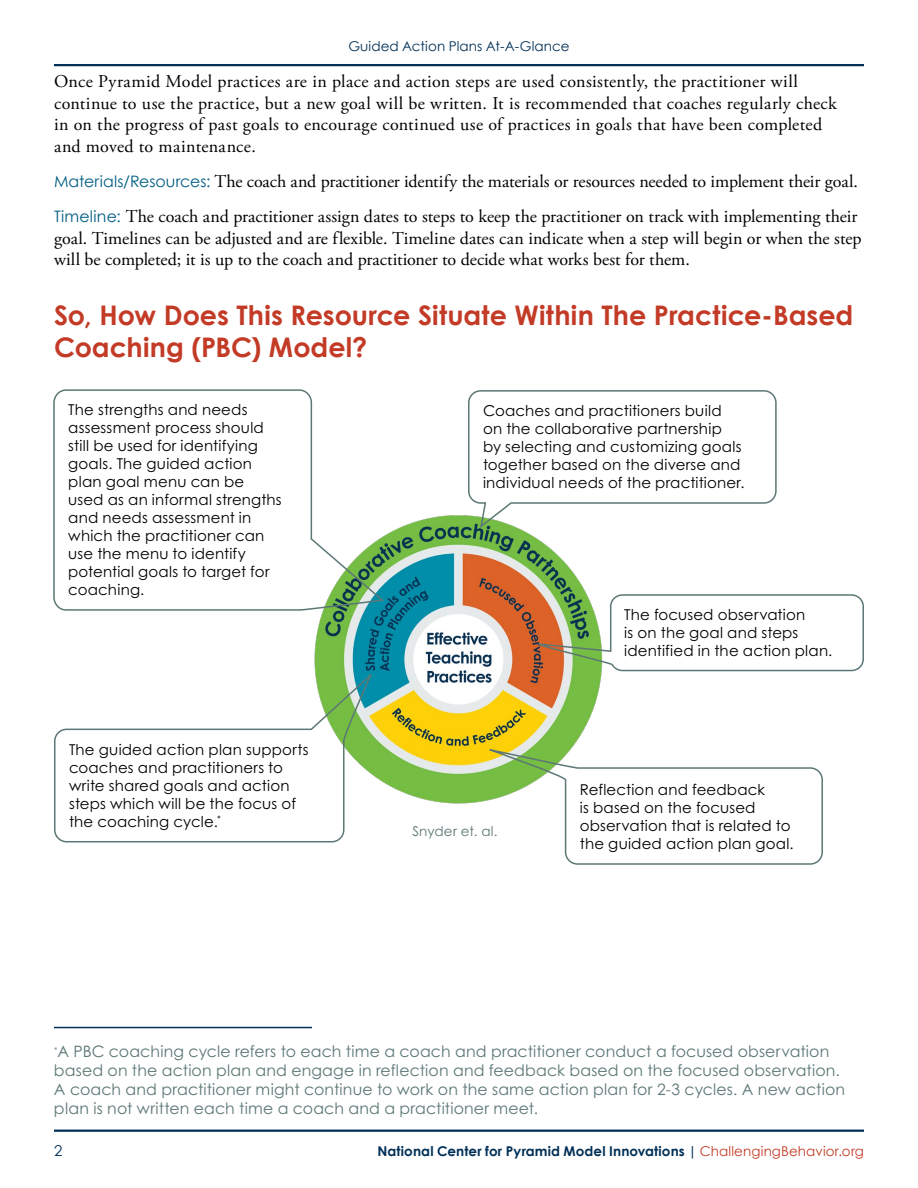
<style>
.page{position:relative;width:918px;height:1188px;background:#fff}
.page>*{position:absolute;margin:0;border:0;box-sizing:border-box;transform-origin:0 0}
.Heading_2{font:700 27px/32.4px "Century Gothic";color:#c33b26}
.Paragraph{font:18px/21.6px "Adobe Garamond Pro";letter-spacing:.005em;color:#000}
.Pub_date{font:15.75px/18.9px "Century Gothic Pro";letter-spacing:.01em;color:#5c7775}
.Pub_date-2{font:15px/18px "Century Gothic Pro";letter-spacing:.01em;color:#000}
.t1{font:15px "Century Gothic";color:#003057}
.t2{font:700 13.5px "Century Gothic";letter-spacing:.01em;color:#003057}
.t3{font:13.5px "Century Gothic";letter-spacing:.01em;color:#003057}
.Pub_date-3{font:13.5px "Century Gothic Pro";letter-spacing:.01em;color:#5c7775}
.s1{font-family:"Century Gothic";font-size:15.75px;color:#005d83}
.s2{font-weight:400;color:#c33b26}
</style>
<div class="page">
<hr style="left:54px;top:64px;width:810px;height:2px;background:#003057">
<hr style="left:54px;top:1130px;width:810px;height:2px;background:#003057">
<img style="left:314px;top:515px;width:288px;height:289px">
<svg style="left:53px;top:389px;width:331px;height:222px"></svg>
<svg style="left:467px;top:390px;width:310px;height:140px"></svg>
<svg style="left:538px;top:593px;width:326px;height:79px"></svg>
<svg style="left:488px;top:750px;width:335px;height:115px"></svg>
<svg style="left:54px;top:671px;width:318px;height:172px"></svg>
<hr style="left:54px;top:1027px;width:258px;height:1px;background:#003057">
<p class="t3" style="left:348px;top:36px;width:223px">Guided Action Plans At-A-Glance</p>
<p class="Paragraph" style="left:54px;top:71px;width:784px">Once Pyramid Model practices are in place and action steps are used consistently, the practitioner will continue to use the practice, but a new goal will be written. It is recommended that coaches regularly check in on the progress of past goals to encourage continued use of practices in goals that have been completed and moved to maintenance.</p>
<p class="Paragraph" style="left:54px;top:171px;width:805px"><span class="s1">Materials/Resources:</span> The coach and practitioner identify the materials or resources needed to implement their goal.</p>
<p class="Paragraph" style="left:54px;top:206px;width:809px"><span class="s1">Timeline:</span> The coach and practitioner assign dates to steps to keep the practitioner on track with implementing their goal. Timelines can be adjusted and are flexible. Timeline dates can indicate when a step will begin or when the step will be completed; it is up to the coach and practitioner to decide what works best for them.</p>
<h2 class="Heading_2" style="left:54px;top:298px;width:801px">So, How Does This Resource Situate Within The Practice-Based<br>Coaching (PBC) Model?</h2>
<p class="Pub_date-2" style="left:68px;top:401px;width:215px">The strengths and needs assessment process should still be used for identifying goals. The guided action plan goal menu can be used as an informal strengths and needs assessment in which the practitioner can use the menu to identify potential goals to target for coaching.</p>
<p class="Pub_date-2" style="left:483px;top:402px;width:263px">Coaches and practitioners build<br>on the collaborative partnership<br>by selecting and customizing goals together based on the diverse and individual needs of the practitioner.</p>
<p class="Pub_date-2" style="left:624px;top:606px;width:210px">The focused observation<br>is on the goal and steps identified in the action plan.</p>
<p class="Pub_date-2" style="left:69px;top:741px;width:241px">The guided action plan supports coaches and practitioners to write shared goals and action steps which will be the focus of the coaching cycle.<sup>*</sup></p>
<p class="Pub_date-3" style="left:412px;top:823px;width:87px">Snyder et. al.</p>
<p class="Pub_date-2" style="left:580px;top:780px;width:215px">Reflection and feedback<br>is based on the focused observation that is related to the guided action plan goal.</p>
<p class="Pub_date" style="left:54px;top:1042px;width:793px"><sup>*</sup>A PBC coaching cycle refers to each time a coach and practitioner conduct a focused observation based on the action plan and engage in reflection and feedback based on the focused observation.<br>A coach and practitioner might continue to work on the same action plan for 2-3 cycles. A new action plan is not written each time a coach and a practitioner meet.</p>
<p class="t1" style="left:54px;top:1140px;width:10px">2</p>
<p class="t2" style="left:377px;top:1141px;width:488px">National Center for Pyramid Model Innovations | <span class="s2">ChallengingBehavior.org</span></p>
</div>
